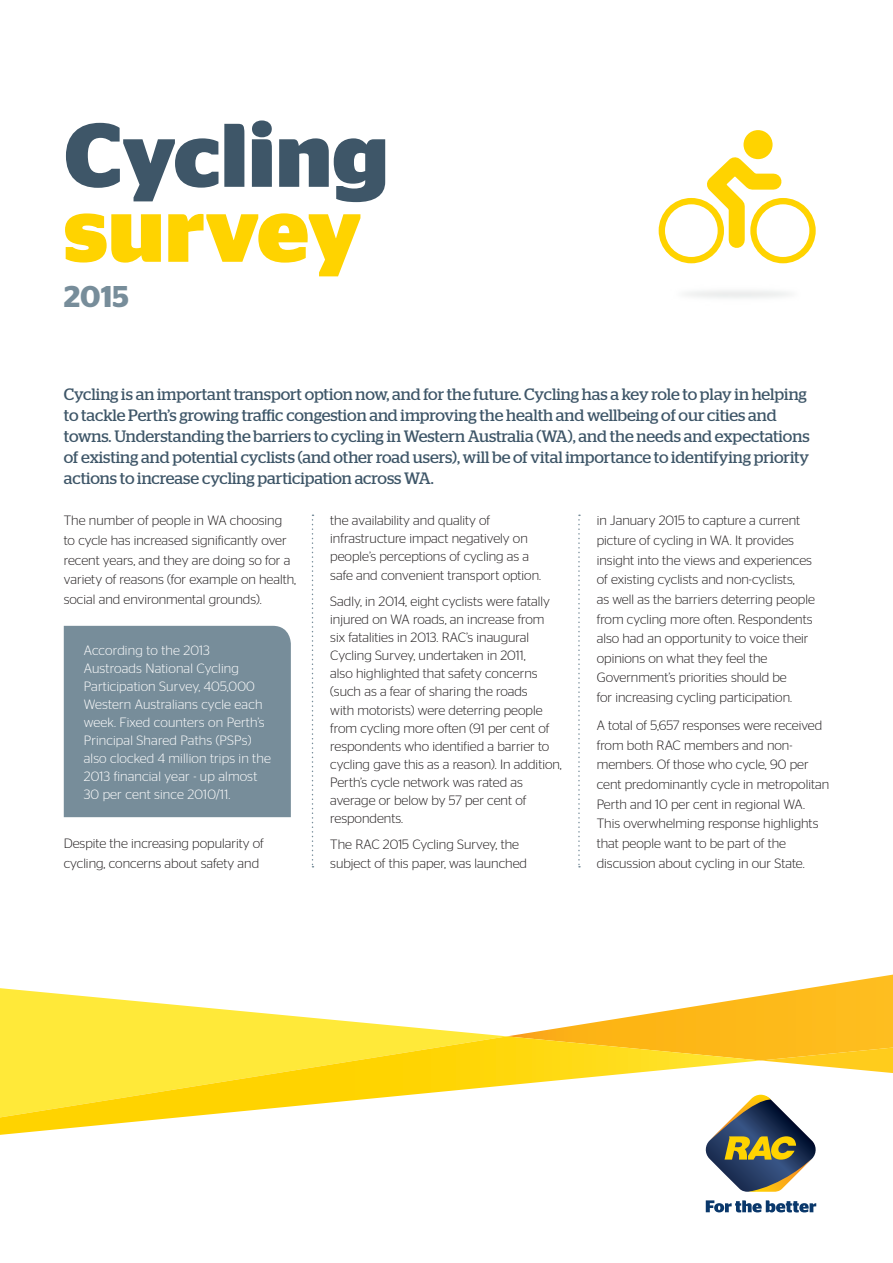
<style>
.page{position:relative;width:893px;height:1263px;background:#fff}
.page>*{position:absolute;margin:0;border:0;box-sizing:border-box;transform-origin:0 0}
.t1{font:700 90px "Stag Sans";color:#3e5668}
.t2{font:700 90px "Stag Sans";color:#ffd300}
.t3{font:600 30px "Stag Sans";color:#778d9a}
.t4{font:16.5px/21px "Stag";color:#3e5668}
.t5{font:300 13.5px/19.6px "Stag Sans";color:#231f20}
.t6{font:300 13.5px/18px "Stag Sans";letter-spacing:.01em;color:#fff}
</style>
<div class="page">
<svg style="left:706px;top:1200px;width:110px;height:12px"></svg>
<svg style="left:705px;top:1095px;width:111px;height:97px"></svg>
<svg style="left:0;top:988px;width:503px;height:48px"></svg>
<svg style="left:0;top:1036px;width:761px;height:99px"></svg>
<svg style="left:507px;top:974px;width:386px;height:99px"></svg>
<svg style="left:312px;top:514px;width:1px;height:353px"></svg>
<svg style="left:578px;top:514px;width:2px;height:353px"></svg>
<div style="left:64px;top:626px;width:227px;height:191px;background:#778d9a"></div>
<div style="left:659px;top:198px;width:65px;height:65px;background:#ffd300;border-radius:50%"></div>
<div style="left:750px;top:198px;width:66px;height:65px;background:#ffd300;border-radius:50%"></div>
<div style="left:665px;top:204px;width:53px;height:53px;background:#fff;border-radius:50%"></div>
<div style="left:757px;top:204px;width:52px;height:53px;background:#fff;border-radius:50%"></div>
<div style="left:743px;top:130px;width:30px;height:29px;background:#ffd300;border-radius:50%"></div>
<svg style="left:692px;top:143px;width:97px;height:113px"></svg>
<img style="left:677px;top:260px;width:120px;height:38px">
<h1 class="t1" style="left:64px;top:103px;width:326px">Cycling</h1>
<h1 class="t2" style="left:64px;top:178px;width:299px">survey</h1>
<h2 class="t3" style="left:64px;top:279px;width:67px">2015</h2>
<p class="t4" style="left:64px;top:384px;width:747px">Cycling is an important transport option now, and for the future. Cycling has a key role to play in helping to tackle Perth’s growing traffic congestion and improving the health and wellbeing of our cities and towns. Understanding the barriers to cycling in Western Australia (WA), and the needs and expectations of existing and potential cyclists (and other road users), will be of vital importance to identifying priority actions to increase cycling participation across WA.</p>
<p class="t5" style="left:64px;top:511px;width:234px">The number of people in WA choosing to cycle has increased significantly over recent years, and they are doing so for a variety of reasons (for example on health, social and environmental grounds).</p>
<p class="t6" style="left:84px;top:641px;width:189px">According to the 2013<br>Austroads National Cycling<br>Participation Survey, 405,000<br>Western Australians cycle each week. Fixed counters on Perth’s<br>Principal Shared Paths (PSPs) also clocked 4 million trips in the<br>2013 financial year - up almost<br>30 per cent since 2010/11.</p>
<p class="t5" style="left:64px;top:833px;width:202px">Despite the increasing popularity of cycling, concerns about safety and</p>
<p class="t5" style="left:330px;top:511px;width:212px;line-height:18px">the availability and quality of infrastructure impact negatively on people’s perceptions of cycling as a safe and convenient transport option.</p>
<p class="t5" style="left:330px;top:592px;width:233px;line-height:18px">Sadly, in 2014, eight cyclists were fatally injured on WA roads, an increase from six fatalities in 2013. RAC’s inaugural Cycling Survey, undertaken in 2011,<br>also highlighted that safety concerns (such as a fear of sharing the roads<br>with motorists) were deterring people from cycling more often (91 per cent of respondents who identified a barrier to cycling gave this as a reason). In addition, Perth’s cycle network was rated as average or below by 57 per cent of respondents.</p>
<p class="t5" style="left:330px;top:835px;width:198px;line-height:18px">The RAC 2015 Cycling Survey, the subject of this paper, was launched</p>
<p class="t5" style="left:597px;top:511px;width:220px">in January 2015 to capture a current picture of cycling in WA. It provides insight into the views and experiences of existing cyclists and non-cyclists,<br>as well as the barriers deterring people from cycling more often. Respondents also had an opportunity to voice their opinions on what they feel the Government’s priorities should be<br>for increasing cycling participation.</p>
<p class="t5" style="left:597px;top:715px;width:234px">A total of 5,657 responses were received from both RAC members and non&shy;members. Of those who cycle, 90 per cent predominantly cycle in metropolitan Perth and 10 per cent in regional WA.<br>This overwhelming response highlights that people want to be part of the discussion about cycling in our State.</p>
</div>
